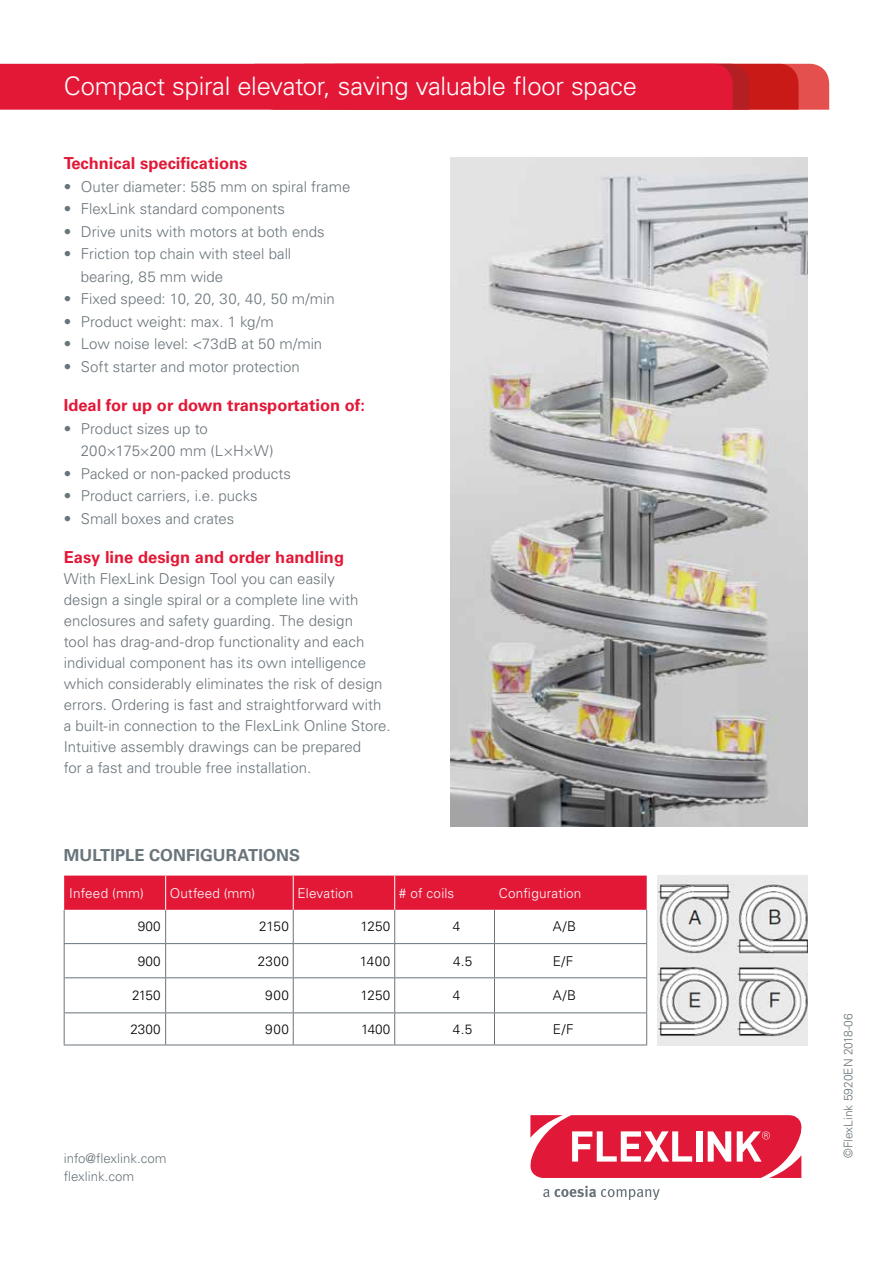
<style>
.page{position:relative;width:893px;height:1263px;background:#fff}
.page>*{position:absolute;margin:0;border:0;box-sizing:border-box;transform-origin:0 0}
.t1{font:300 25.5px "Univers LT Pro 45";letter-spacing:-.01em;color:#fff}
.t2{font:700 16.5px "Univers LT Pro 65";color:#e31837}
.t3{font:700 16.5px "Univers LT Pro 65";letter-spacing:.005em;color:#69747a}
.t4{font:300 15px/21px "Univers LT Pro 45";color:#69747a}
.t5{font:300 13.5px "Univers LT Pro 45";letter-spacing:.015em;color:#000}
.t6{font:300 13.5px "Univers LT Pro 45";letter-spacing:.01em;color:#fff}
.t7{font:300 13.2px/17.7px "Univers LT Pro 45";color:#69747a}
.t8{font:300 12px "Univers LT Pro 45";color:#69747a}
</style>
<div class="page">
<svg style="left:0;top:64px;width:829px;height:46px;background:#e01b36"></svg>
<div style="left:64px;top:875px;width:583px;height:35px;background:#e31837"></div>
<hr style="left:165px;top:875px;width:1px;height:35px;background:#fff">
<hr style="left:293px;top:875px;width:1px;height:35px;background:#fff">
<hr style="left:394px;top:875px;width:1px;height:35px;background:#fff">
<hr style="left:64px;top:943px;width:102px;height:1px;background:#69747a">
<hr style="left:166px;top:943px;width:127px;height:1px;background:#69747a">
<hr style="left:293px;top:943px;width:102px;height:1px;background:#69747a">
<hr style="left:395px;top:943px;width:99px;height:1px;background:#69747a">
<hr style="left:64px;top:1012px;width:102px;height:1px;background:#69747a">
<hr style="left:166px;top:1012px;width:127px;height:1px;background:#69747a">
<hr style="left:293px;top:1012px;width:102px;height:1px;background:#69747a">
<hr style="left:395px;top:1012px;width:99px;height:1px;background:#69747a">
<hr style="left:65px;top:977px;width:100px;height:1px;background:#69747a">
<hr style="left:166px;top:977px;width:127px;height:1px;background:#69747a">
<hr style="left:294px;top:977px;width:100px;height:1px;background:#69747a">
<hr style="left:395px;top:977px;width:99px;height:1px;background:#69747a">
<hr style="left:64px;top:910px;width:1px;height:33px;background:#69747a">
<hr style="left:165px;top:910px;width:1px;height:33px;background:#69747a">
<hr style="left:293px;top:910px;width:1px;height:33px;background:#69747a">
<hr style="left:394px;top:910px;width:1px;height:33px;background:#69747a">
<hr style="left:64px;top:944px;width:1px;height:34px;background:#69747a">
<hr style="left:165px;top:944px;width:1px;height:34px;background:#69747a">
<hr style="left:293px;top:944px;width:1px;height:34px;background:#69747a">
<hr style="left:394px;top:944px;width:1px;height:34px;background:#69747a">
<hr style="left:64px;top:978px;width:1px;height:34px;background:#69747a">
<hr style="left:165px;top:978px;width:1px;height:34px;background:#69747a">
<hr style="left:293px;top:978px;width:1px;height:34px;background:#69747a">
<hr style="left:394px;top:978px;width:1px;height:34px;background:#69747a">
<hr style="left:64px;top:1013px;width:1px;height:31px;background:#69747a">
<hr style="left:165px;top:1013px;width:1px;height:31px;background:#69747a">
<hr style="left:293px;top:1013px;width:1px;height:31px;background:#69747a">
<hr style="left:394px;top:1013px;width:1px;height:31px;background:#69747a">
<hr style="left:64px;top:1044px;width:102px;height:1px;background:#69747a">
<hr style="left:166px;top:1044px;width:127px;height:1px;background:#69747a">
<hr style="left:293px;top:1044px;width:102px;height:1px;background:#69747a">
<hr style="left:395px;top:1044px;width:99px;height:1px;background:#69747a">
<hr style="left:494px;top:910px;width:1px;height:33px;background:#69747a">
<hr style="left:646px;top:910px;width:1px;height:33px;background:#69747a">
<hr style="left:494px;top:943px;width:153px;height:1px;background:#69747a">
<hr style="left:494px;top:944px;width:1px;height:33px;background:#69747a">
<hr style="left:646px;top:944px;width:1px;height:34px;background:#69747a">
<hr style="left:494px;top:978px;width:1px;height:34px;background:#69747a">
<hr style="left:646px;top:978px;width:1px;height:34px;background:#69747a">
<hr style="left:494px;top:1012px;width:153px;height:1px;background:#69747a">
<hr style="left:494px;top:1013px;width:1px;height:31px;background:#69747a">
<hr style="left:646px;top:1013px;width:1px;height:31px;background:#69747a">
<hr style="left:494px;top:1044px;width:153px;height:1px;background:#69747a">
<hr style="left:494px;top:977px;width:152px;height:1px;background:#69747a">
<img style="left:657px;top:875px;width:150px;height:170px">
<img style="left:451px;top:157px;width:357px;height:669px">
<svg style="left:530px;top:1115px;width:272px;height:85px"></svg>
<h1 class="t1" style="left:64px;top:70px;width:575px">Compact spiral elevator, saving valuable floor space</h1>
<p class="t2" style="left:64px;top:154px;width:185px">Technical specifications</p>
<p class="t4" style="left:64px;top:176px;width:288px">• Outer diameter: 585 mm on spiral frame</p>
<p class="t4" style="left:64px;top:198px;width:223px">• FlexLink standard components</p>
<p class="t4" style="left:64px;top:221px;width:262px">• Drive units with motors at both ends</p>
<p class="t4" style="left:81px;top:243px;width:212px;line-height:22.5px;text-indent:-17px">• Friction top chain with steel ball bearing, 85 mm wide</p>
<p class="t4" style="left:64px;top:288px;width:272px">• Fixed speed: 10, 20, 30, 40, 50 m/min</p>
<p class="t4" style="left:64px;top:311px;width:211px">• Product weight: max. 1 kg/m</p>
<p class="t4" style="left:64px;top:333px;width:260px">• Low noise level: &lt;73dB at 50 m/min</p>
<p class="t4" style="left:64px;top:356px;width:238px">• Soft starter and motor protection</p>
<p class="t2" style="left:64px;top:396px;width:303px">Ideal for up or down transportation of:</p>
<p class="t4" style="left:81px;top:417px;width:194px;line-height:22.5px;text-indent:-17px">• Product sizes up to<br>200×175×200 mm (L×H×W)</p>
<p class="t4" style="left:64px;top:463px;width:229px">• Packed or non-packed products</p>
<p class="t4" style="left:64px;top:485px;width:195px">• Product carriers, i.e. pucks</p>
<p class="t4" style="left:64px;top:508px;width:172px">• Small boxes and crates</p>
<p class="t2" style="left:64px;top:548px;width:282px">Easy line design and order handling</p>
<p class="t4" style="left:64px;top:568px;width:328px">With FlexLink Design Tool you can easily<br>design a single spiral or a complete line with enclosures and safety guarding. The design<br>tool has drag-and-drop functionality and each individual component has its own intelligence which considerably eliminates the risk of design errors. Ordering is fast and straightforward with a built-in connection to the FlexLink Online Store.<br>Intuitive assembly drawings can be prepared<br>for a fast and trouble free installation.</p>
<p class="t3" style="left:64px;top:845px;width:238px">MULTIPLE CONFIGURATIONS</p>
<p class="t6" style="left:69px;top:884px;width:76px">Infeed (mm)</p>
<p class="t6" style="left:170px;top:884px;width:87px">Outfeed (mm)</p>
<p class="t6" style="left:297px;top:884px;width:57px">Elevation</p>
<p class="t6" style="left:399px;top:884px;width:57px"># of coils</p>
<p class="t6" style="left:499px;top:884px;width:84px">Configuration</p>
<p class="t5" style="left:138px;top:918px;width:24px">900</p>
<p class="t5" style="left:259px;top:918px;width:31px">2150</p>
<p class="t5" style="left:361px;top:918px;width:31px">1250</p>
<p class="t5" style="left:453px;top:918px;width:9px">4</p>
<p class="t5" style="left:553px;top:918px;width:25px">A/B</p>
<p class="t5" style="left:138px;top:952px;width:24px">900</p>
<p class="t5" style="left:258px;top:952px;width:33px">2300</p>
<p class="t5" style="left:360px;top:952px;width:32px">1400</p>
<p class="t5" style="left:453px;top:952px;width:21px">4.5</p>
<p class="t5" style="left:553px;top:952px;width:22px">E/F</p>
<p class="t5" style="left:132px;top:987px;width:30px">2150</p>
<p class="t5" style="left:265px;top:987px;width:25px">900</p>
<p class="t5" style="left:361px;top:987px;width:31px">1250</p>
<p class="t5" style="left:453px;top:987px;width:9px">4</p>
<p class="t5" style="left:553px;top:987px;width:25px">A/B</p>
<p class="t5" style="left:130px;top:1021px;width:32px">2300</p>
<p class="t5" style="left:265px;top:1021px;width:25px">900</p>
<p class="t5" style="left:361px;top:1021px;width:31px">1400</p>
<p class="t5" style="left:453px;top:1021px;width:21px">4.5</p>
<p class="t5" style="left:553px;top:1021px;width:22px">E/F</p>
<p class="t7" style="left:64px;top:1150px;width:104px">info@flexlink.com flexlink.com</p>
<p class="t8" style="left:841px;top:1158px;width:146px;rotate:-90deg">©FlexLink 5920EN 2018-06</p>
</div>
